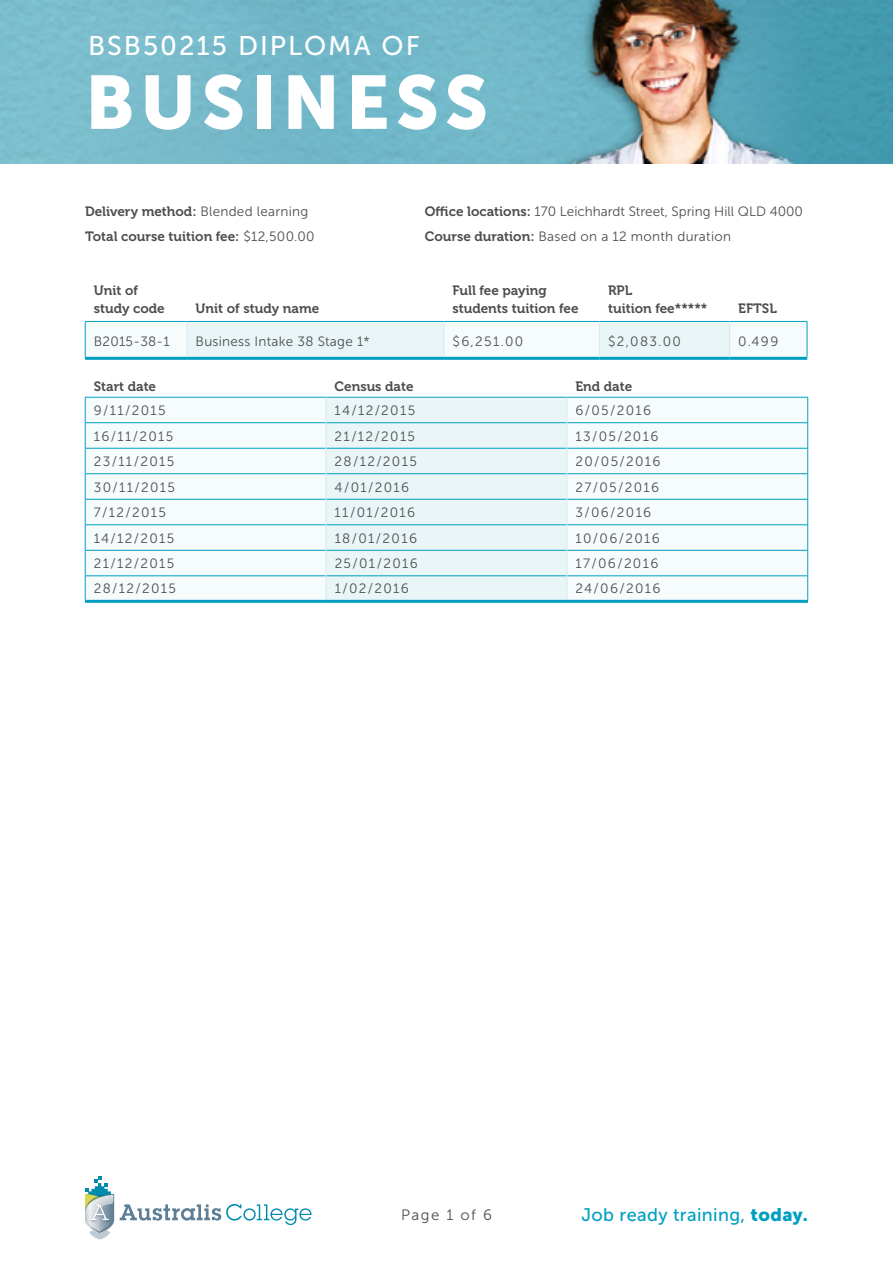
<style>
.page{position:relative;width:893px;height:1263px;background:#fff}
.page>*{position:absolute;margin:0;border:0;box-sizing:border-box;transform-origin:0 0}
.t1{font:75px "Museo Sans 900";letter-spacing:.075em;color:#fff}
.t2{font:27px "Museo Sans 500";letter-spacing:.075em;color:#fff}
.t3{font:18.15px "Museo Sans 500";letter-spacing:.02em;color:#009fc2}
.t4{font:15px "Museo Sans 300";letter-spacing:.1em;color:#4d4d4f}
.t5{font:13.5px "Museo Sans 300";letter-spacing:.1em;color:#4d4d4f}
.t6{font:13.5px/18px "Museo 700";color:#4d4d4f}
.t7{font:13.5px/25.2px "Museo Sans 300";color:#4d4d4f}
.t8{font:13.5px "Museo Sans 300";letter-spacing:.02em;color:#4d4d4f}
.s1{font-family:"Museo Sans 300"}
.s2{font-family:"Museo 700"}
.s3{font-family:"Museo Sans 900"}
</style>
<div class="page">
<div style="left:812px;top:1px;width:81px;height:162px;background:#449aaf"></div>
<img style="left:0;top:1px;width:812px;height:162px">
<div style="left:86px;top:398px;width:721px;height:202px;background:#f6fbfc"></div>
<div style="left:327px;top:398px;width:240px;height:202px;background:#eaf5f8"></div>
<hr style="left:85px;top:397px;width:241px;height:1px;background:#009fc2">
<hr style="left:326px;top:397px;width:241px;height:1px;background:#009fc2">
<hr style="left:567px;top:397px;width:241px;height:1px;background:#009fc2">
<hr style="left:85px;top:422px;width:241px;height:1px;background:#009fc2">
<hr style="left:326px;top:422px;width:241px;height:1px;background:#009fc2">
<hr style="left:567px;top:422px;width:241px;height:1px;background:#009fc2">
<hr style="left:85px;top:448px;width:241px;height:1px;background:#009fc2">
<hr style="left:326px;top:448px;width:241px;height:1px;background:#009fc2">
<hr style="left:567px;top:448px;width:241px;height:1px;background:#009fc2">
<hr style="left:85px;top:473px;width:241px;height:1px;background:#009fc2">
<hr style="left:326px;top:473px;width:241px;height:1px;background:#009fc2">
<hr style="left:567px;top:473px;width:241px;height:1px;background:#009fc2">
<hr style="left:85px;top:499px;width:241px;height:1px;background:#009fc2">
<hr style="left:326px;top:499px;width:241px;height:1px;background:#009fc2">
<hr style="left:567px;top:499px;width:241px;height:1px;background:#009fc2">
<hr style="left:85px;top:524px;width:241px;height:1px;background:#009fc2">
<hr style="left:326px;top:524px;width:241px;height:1px;background:#009fc2">
<hr style="left:567px;top:524px;width:241px;height:1px;background:#009fc2">
<hr style="left:85px;top:550px;width:241px;height:1px;background:#009fc2">
<hr style="left:326px;top:550px;width:241px;height:1px;background:#009fc2">
<hr style="left:567px;top:550px;width:241px;height:1px;background:#009fc2">
<hr style="left:85px;top:575px;width:241px;height:1px;background:#009fc2">
<svg style="left:85px;top:397px;width:1px;height:203px"></svg>
<hr style="left:326px;top:575px;width:241px;height:1px;background:#009fc2">
<hr style="left:567px;top:575px;width:241px;height:1px;background:#009fc2">
<svg style="left:807px;top:397px;width:1px;height:203px"></svg>
<svg style="left:326px;top:397px;width:1px;height:203px"></svg>
<svg style="left:567px;top:397px;width:1px;height:203px"></svg>
<hr style="left:85px;top:600px;width:241px;height:3px;background:#009fc2">
<hr style="left:326px;top:600px;width:241px;height:3px;background:#009fc2">
<hr style="left:567px;top:600px;width:241px;height:3px;background:#009fc2">
<svg style="left:85px;top:320px;width:722px;height:37px"></svg>
<hr style="left:85px;top:321px;width:102px;height:1px;background:#009fc2">
<hr style="left:187px;top:321px;width:257px;height:1px;background:#009fc2">
<hr style="left:444px;top:321px;width:156px;height:1px;background:#009fc2">
<hr style="left:600px;top:321px;width:130px;height:1px;background:#009fc2">
<hr style="left:730px;top:321px;width:77px;height:1px;background:#009fc2">
<hr style="left:85px;top:357px;width:102px;height:3px;background:#009fc2">
<hr style="left:187px;top:357px;width:257px;height:3px;background:#009fc2">
<hr style="left:444px;top:357px;width:156px;height:3px;background:#009fc2">
<hr style="left:600px;top:357px;width:130px;height:3px;background:#009fc2">
<hr style="left:730px;top:357px;width:77px;height:3px;background:#009fc2">
<hr style="left:85px;top:322px;width:1px;height:35px;background:#009fc2">
<hr style="left:807px;top:322px;width:1px;height:35px;background:#009fc2">
<hr style="left:187px;top:322px;width:1px;height:35px;background:#d1eaf1">
<hr style="left:444px;top:322px;width:1px;height:35px;background:#d1eaf1">
<hr style="left:599px;top:322px;width:1px;height:35px;background:#d1eaf1">
<hr style="left:729px;top:322px;width:1px;height:35px;background:#d1eaf1">
<svg style="left:85px;top:1177px;width:29px;height:63px"></svg>
<svg style="left:120px;top:1204px;width:192px;height:21px"></svg>
<h2 class="t2" style="left:88px;top:31px;width:333px">BSB50215 DIPLOMA OF</h2>
<h1 class="t1" style="left:85px;top:60px;width:404px">BUSINESS</h1>
<p class="t6" style="left:85px;top:199px;width:231px;line-height:25.2px">Delivery method: <span class="s1">Blended learning<br></span>Total course tuition fee: <span class="s1">$12,500.00</span></p>
<p class="t7" style="left:425px;top:199px;width:380px"><span class="s2">Office locations:</span> 170 Leichhardt Street, Spring Hill QLD 4000<br><span class="s2">Course duration:</span> Based on a 12 month duration</p>
<p class="t6" style="left:94px;top:281px;width:72px">Unit of study code</p>
<p class="t6" style="left:196px;top:299px;width:125px">Unit of study name</p>
<p class="t6" style="left:452px;top:281px;width:128px">Full fee paying students tuition fee</p>
<p class="t6" style="left:608px;top:281px;width:101px">RPL<br>tuition fee*****</p>
<p class="t6" style="left:738px;top:299px;width:40px">EFTSL</p>
<p class="t5" style="left:94px;top:334px;width:78px">B2015-38-1</p>
<p class="t8" style="left:196px;top:334px;width:176px">Business Intake 38 Stage 1*</p>
<p class="t5" style="left:452px;top:334px;width:72px">$6,251.00</p>
<p class="t5" style="left:608px;top:334px;width:74px">$2,083.00</p>
<p class="t5" style="left:738px;top:334px;width:42px">0.499</p>
<p class="t6" style="left:94px;top:378px;width:64px">Start date</p>
<p class="t6" style="left:335px;top:378px;width:80px">Census date</p>
<p class="t6" style="left:575px;top:378px;width:58px">End date</p>
<p class="t5" style="left:94px;top:403px;width:73px">9/11/2015</p>
<p class="t5" style="left:335px;top:403px;width:82px">14/12/2015</p>
<p class="t5" style="left:575px;top:403px;width:77px">6/05/2016</p>
<p class="t5" style="left:94px;top:429px;width:81px">16/11/2015</p>
<p class="t5" style="left:335px;top:429px;width:82px">21/12/2015</p>
<p class="t5" style="left:575px;top:429px;width:84px">13/05/2016</p>
<p class="t5" style="left:94px;top:454px;width:82px">23/11/2015</p>
<p class="t5" style="left:335px;top:454px;width:84px">28/12/2015</p>
<p class="t5" style="left:575px;top:454px;width:87px">20/05/2016</p>
<p class="t5" style="left:94px;top:480px;width:83px">30/11/2015</p>
<p class="t5" style="left:335px;top:480px;width:76px">4/01/2016</p>
<p class="t5" style="left:575px;top:480px;width:85px">27/05/2016</p>
<p class="t5" style="left:94px;top:505px;width:74px">7/12/2015</p>
<p class="t5" style="left:335px;top:505px;width:82px">11/01/2016</p>
<p class="t5" style="left:575px;top:505px;width:77px">3/06/2016</p>
<p class="t5" style="left:94px;top:531px;width:82px">14/12/2015</p>
<p class="t5" style="left:335px;top:531px;width:84px">18/01/2016</p>
<p class="t5" style="left:575px;top:531px;width:86px">10/06/2016</p>
<p class="t5" style="left:94px;top:556px;width:82px">21/12/2015</p>
<p class="t5" style="left:335px;top:556px;width:85px">25/01/2016</p>
<p class="t5" style="left:575px;top:556px;width:84px">17/06/2016</p>
<p class="t5" style="left:94px;top:581px;width:84px">28/12/2015</p>
<p class="t5" style="left:335px;top:581px;width:76px">1/02/2016</p>
<p class="t5" style="left:575px;top:581px;width:86px">24/06/2016</p>
<p class="t4" style="left:401px;top:1207px;width:92px">Page 1 of 6</p>
<h3 class="t3" style="left:581px;top:1204px;width:228px">Job ready training, <span class="s3">today.</span></h3>
</div>
